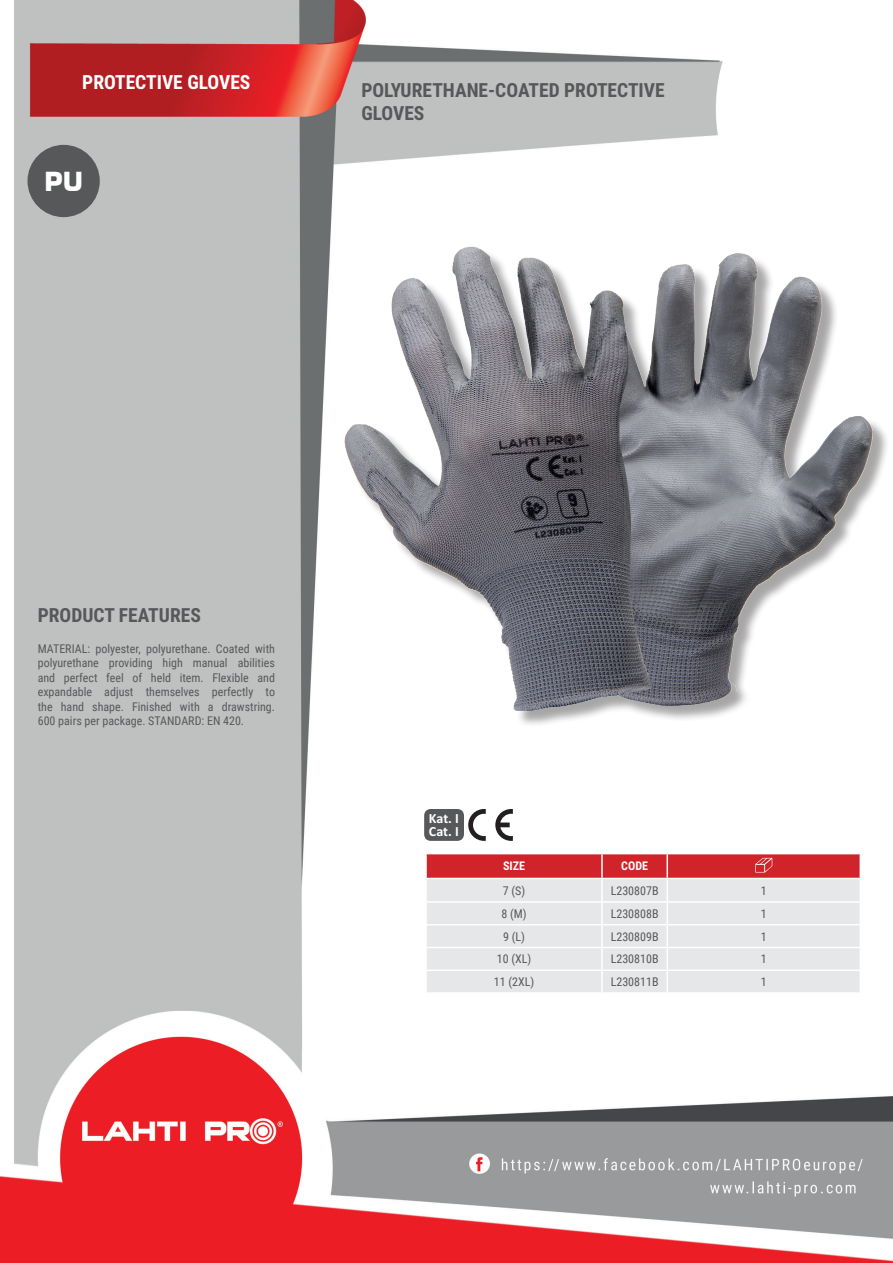
<style>
.page{position:relative;width:893px;height:1263px;background:#fff}
.page>*{position:absolute;margin:0;border:0;box-sizing:border-box;transform-origin:0 0}
.t1{font:700 26.25px "Square 721 BT";color:#fff}
.t2{font:700 19.5px/23.4px "Roboto Condensed";color:#57585a}
.t3{font:700 19.5px "Roboto Condensed";color:#fff}
.t4{font:700 14.1px/12.9px "Calibri Profix";color:#fff}
.t5{font:12px/14.4px "Roboto Condensed";color:#57585a;text-align:justify}
.t6{font:700 12px "Roboto Condensed";color:#fff}
</style>
<div class="page">
<img style="left:0;top:0;width:893px;height:1263px">
<div style="left:27px;top:145px;width:73px;height:72px;background:#57585a;border-radius:50%"></div>
<div style="left:347px;top:249px;width:542px;height:478px;background:#231f20;opacity:.4"></div>
<img style="left:345px;top:247px;width:527px;height:463px">
<hr style="left:425px;top:854px;width:2px;height:24px;background:#fff">
<hr style="left:425px;top:879px;width:2px;height:22px;background:#fff">
<hr style="left:425px;top:903px;width:2px;height:21px;background:#fff">
<hr style="left:425px;top:925px;width:2px;height:22px;background:#fff">
<hr style="left:425px;top:948px;width:2px;height:21px;background:#fff">
<hr style="left:425px;top:971px;width:2px;height:21px;background:#fff">
<hr style="left:425px;top:853px;width:177px;height:1px;background:#fff">
<hr style="left:425px;top:878px;width:177px;height:1px;background:#fff">
<hr style="left:425px;top:901px;width:177px;height:2px;background:#fff">
<hr style="left:425px;top:924px;width:177px;height:1px;background:#fff">
<hr style="left:425px;top:947px;width:177px;height:1px;background:#fff">
<hr style="left:425px;top:969px;width:177px;height:2px;background:#fff">
<hr style="left:425px;top:992px;width:177px;height:2px;background:#fff">
<hr style="left:602px;top:992px;width:65px;height:2px;background:#fff">
<hr style="left:667px;top:992px;width:194px;height:2px;background:#fff">
<svg style="left:426px;top:853px;width:435px;height:139px;background:#e5cacc"></svg>
<div style="left:424px;top:809px;width:40px;height:32px;background:#57585a;border-radius:7px"></div>
<svg style="left:495px;top:809px;width:18px;height:32px"></svg>
<svg style="left:468px;top:809px;width:18px;height:32px"></svg>
<h2 class="t3" style="left:82px;top:69px;width:170px">PROTECTIVE GLOVES</h2>
<h1 class="t1" style="left:44px;top:165px;width:41px">PU</h1>
<h2 class="t2" style="left:361px;top:77px;width:305px">POLYURETHANE-COATED PROTECTIVE<br>GLOVES</h2>
<h2 class="t2" style="left:38px;top:602px;width:165px">PRODUCT FEATURES</h2>
<p class="t5" style="left:38px;top:641px;width:239px">MATERIAL: polyester, polyurethane. Coated with polyurethane providing high manual abilities and perfect feel of held item. Flexible and expandable adjust themselves perfectly to the hand shape. Finished with a drawstring.<br>600 pairs per package. STANDARD: EN 420.</p>
<p class="t4" style="left:429px;top:811px;width:32px">Kat. I<br>Cat. I</p>
<p class="t6" style="left:503px;top:858px;width:23px">SIZE</p>
<p class="t6" style="left:621px;top:858px;width:28px">CODE</p>
<p class="t5" style="left:503px;top:883px;width:24px">7 (S)</p>
<p class="t5" style="left:611px;top:883px;width:49px">L230807B</p>
<p class="t5" style="left:761px;top:883px;width:7px">1</p>
<p class="t5" style="left:501px;top:906px;width:27px">8 (M)</p>
<p class="t5" style="left:611px;top:906px;width:49px">L230808B</p>
<p class="t5" style="left:761px;top:906px;width:7px">1</p>
<p class="t5" style="left:503px;top:929px;width:23px">9 (L)</p>
<p class="t5" style="left:611px;top:929px;width:49px">L230809B</p>
<p class="t5" style="left:761px;top:929px;width:7px">1</p>
<p class="t5" style="left:497px;top:951px;width:36px">10 (XL)</p>
<p class="t5" style="left:611px;top:951px;width:49px">L230810B</p>
<p class="t5" style="left:761px;top:951px;width:7px">1</p>
<p class="t5" style="left:494px;top:974px;width:42px">11 (2XL)</p>
<p class="t5" style="left:611px;top:974px;width:49px">L230811B</p>
<p class="t5" style="left:761px;top:974px;width:7px">1</p>
</div>
